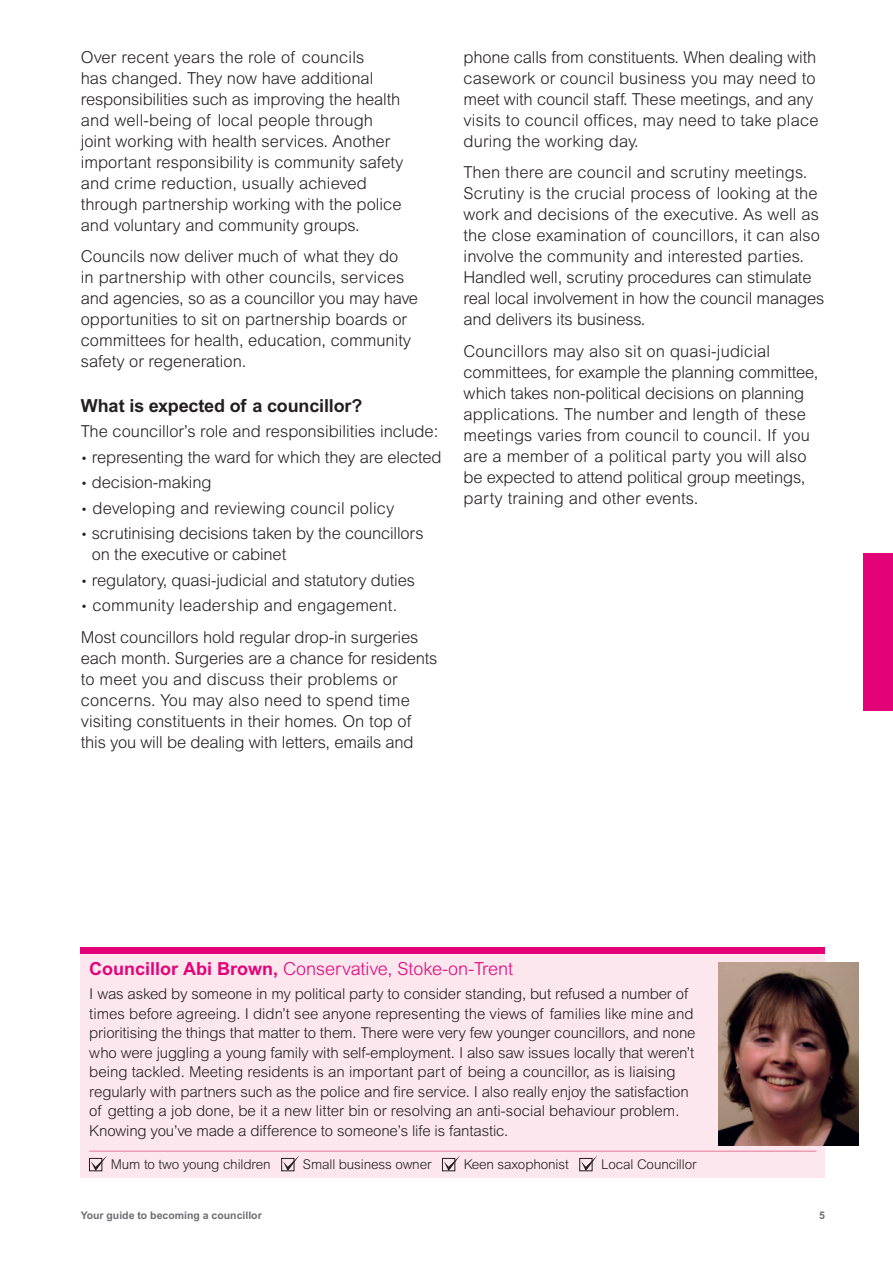
<style>
.page{position:relative;width:893px;height:1263px;background:#fff}
.page>*{position:absolute;margin:0;border:0;box-sizing:border-box;transform-origin:0 0}
.t1{font:300 18px "Arial";color:#e40278}
.t2{font:700 18px "Arial";letter-spacing:-.01em;color:#231f20}
.t3{font:300 16.5px/21px "Arial";color:#231f20}
.t4{font:300 15px/19.5px "Arial";letter-spacing:-.01em;color:#231f20}
.t5{font:300 13.5px "Arial";letter-spacing:-.01em;color:#231f20}
.t6{font:700 10.5px "Arial";color:#6c6d70}
.s1{font-size:13.5px}
.s2{font-weight:700}
</style>
<div class="page">
<div style="left:81px;top:954px;width:744px;height:224px;background:#fbe7ed"></div>
<div style="left:863px;top:553px;width:30px;height:157px;background:#e40278"></div>
<hr style="left:89px;top:1150px;width:727px;height:2px;background:#ed83a5">
<div style="left:89px;top:1158px;width:13px;height:13px;border:1px solid #231f20"></div>
<svg style="left:91px;top:1155px;width:16px;height:16px"></svg>
<div style="left:281px;top:1158px;width:13px;height:13px;border:1px solid #231f20"></div>
<svg style="left:283px;top:1156px;width:16px;height:15px"></svg>
<div style="left:442px;top:1158px;width:13px;height:13px;border:1px solid #231f20"></div>
<svg style="left:444px;top:1155px;width:16px;height:16px"></svg>
<div style="left:579px;top:1158px;width:13px;height:13px;border:1px solid #231f20"></div>
<svg style="left:581px;top:1155px;width:17px;height:16px"></svg>
<div style="left:81px;top:947px;width:744px;height:7px;background:#e40278"></div>
<img style="left:719px;top:962px;width:140px;height:183px">
<p class="t3" style="left:81px;top:46px;width:324px">Over recent years the role of councils<br>has changed. They now have additional responsibilities such as improving the health and well-being of local people through joint working with health services. Another important responsibility is community safety and crime reduction, usually achieved through partnership working with the police and voluntary and community groups.</p>
<p class="t3" style="left:81px;top:246px;width:339px">Councils now deliver much of what they do<br>in partnership with other councils, services and agencies, so as a councillor you may have opportunities to sit on partnership boards or committees for health, education, community safety or regeneration.</p>
<h4 class="t2" style="left:81px;top:395px;width:283px">What is expected of a councillor?</h4>
<p class="t3" style="left:81px;top:421px;width:359px">The councillor’s role and responsibilities include:</p>
<p class="t3" style="left:81px;top:446px;width:362px"><span class="s1">•</span> representing the ward for which they are elected</p>
<p class="t3" style="left:81px;top:472px;width:132px"><span class="s1">•</span> decision-making</p>
<p class="t3" style="left:81px;top:497px;width:315px"><span class="s1">•</span> developing and reviewing council policy</p>
<p class="t3" style="left:92px;top:523px;width:333px;text-indent:-11px"><span class="s1">•</span> scrutinising decisions taken by the councillors on the executive or cabinet</p>
<p class="t3" style="left:81px;top:569px;width:336px"><span class="s1">•</span> regulatory, quasi-judicial and statutory duties</p>
<p class="t3" style="left:81px;top:595px;width:318px"><span class="s1">•</span> community leadership and engagement.</p>
<p class="t3" style="left:81px;top:626px;width:358px">Most councillors hold regular drop-in surgeries each month. Surgeries are a chance for residents to meet you and discuss their problems or concerns. You may also need to spend time visiting constituents in their homes. On top of this you will be dealing with letters, emails and</p>
<p class="t3" style="left:463px;top:47px;width:357px">phone calls from constituents. When dealing with casework or council business you may need to meet with council staff. These meetings, and any visits to council offices, may need to take place during the working day.</p>
<p class="t3" style="left:463px;top:162px;width:362px">Then there are council and scrutiny meetings.<br>Scrutiny is the crucial process of looking at the work and decisions of the executive. As well as the close examination of councillors, it can also involve the community and interested parties.<br>Handled well, scrutiny procedures can stimulate real local involvement in how the council manages and delivers its business.</p>
<p class="t3" style="left:463px;top:341px;width:357px">Councillors may also sit on quasi-judicial committees, for example the planning committee, which takes non-political decisions on planning applications. The number and length of these meetings varies from council to council. If you are a member of a political party you will also be expected to attend political group meetings, party training and other events.</p>
<p class="t1" style="left:89px;top:959px;width:425px"><span class="s2">Councillor Abi Brown,</span> Conservative, Stoke-on-Trent</p>
<p class="t4" style="left:89px;top:984px;width:608px">I was asked by someone in my political party to consider standing, but refused a number of times before agreeing. I didn’t see anyone representing the views of families like mine and prioritising the things that matter to them. There were very few younger councillors, and none who were juggling a young family with self-employment. I also saw issues locally that weren’t being tackled. Meeting residents is an important part of being a councillor, as is liaising regularly with partners such as the police and fire service. I also really enjoy the satisfaction of getting a job done, be it a new litter bin or resolving an anti-social behaviour problem.<br>Knowing you’ve made a difference to someone’s life is fantastic.</p>
<p class="t5" style="left:111px;top:1156px;width:161px">Mum to two young children</p>
<p class="t5" style="left:303px;top:1156px;width:130px">Small business owner</p>
<p class="t5" style="left:464px;top:1156px;width:107px">Keen saxophonist</p>
<p class="t5" style="left:601px;top:1156px;width:97px">Local Councillor</p>
<p class="t6" style="left:81px;top:1209px;width:182px">Your guide to becoming a councillor</p>
<p class="t6" style="left:819px;top:1209px;width:7px">5</p>
</div>
